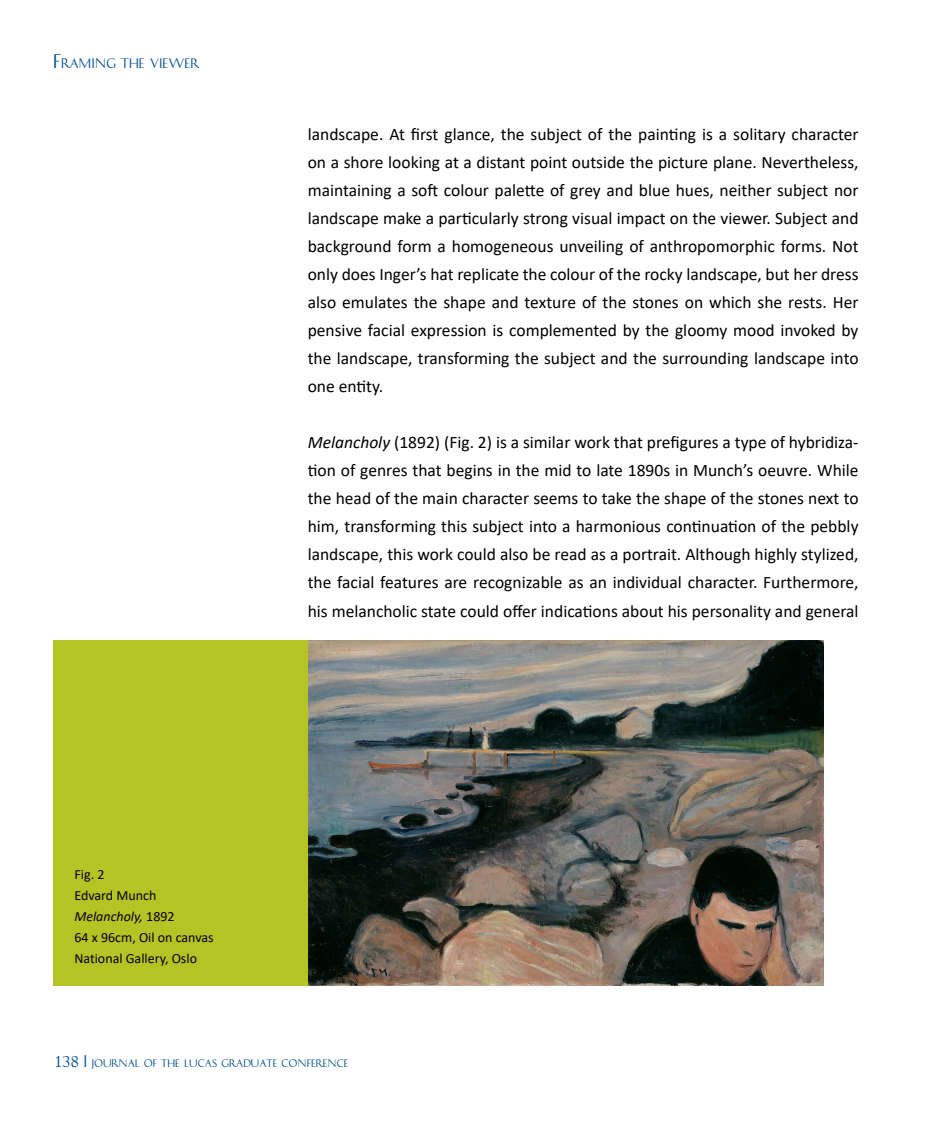
<style>
.page{position:relative;width:943px;height:1127px;background:#fff}
.page>*{position:absolute;margin:0;border:0;box-sizing:border-box;transform-origin:0 0}
.t1{font:17.5px/28px "Calibri";color:#000;text-align:justify}
.t2{font:14px/21px "Calibri";color:#000}
.t3{font:12.25px "History Two";color:#004f90}
.t4{font:9.8px "History Two";color:#004f90}
.s1{font-size:17.5px}
.s2{font-style:italic}
.s3{font-size:14px}
</style>
<div class="page">
<img style="left:308px;top:640px;width:515px;height:345px">
<div style="left:53px;top:640px;width:255px;height:345px;background:#b6c324"></div>
<p class="t3" style="left:53px;top:55px;width:147px"><span class="s1">F</span>RAMI NG THE VIEWER</p>
<p class="t1" style="left:308px;top:120px;width:552px">landscape. At first glance, the subject of the painting is a solitary character on a shore looking at a distant point outside the picture plane. Nevertheless, maintaining a soft colour palette of grey and blue hues, neither subject nor landscape make a particularly strong visual impact on the viewer. Subject and background form a homogeneous unveiling of anthropomorphic forms. Not only does Inger’s hat replicate the colour of the rocky landscape, but her dress also emulates the shape and texture of the stones on which she rests. Her pensive facial expression is complemented by the gloomy mood invoked by the landscape, transforming the subject and the surrounding landscape into one entity.</p>
<p class="t1" style="left:308px;top:428px;width:552px"><span class="s2">Melancholy</span> (1892) (Fig. 2) is a similar work that prefigures a type of hybridiza&shy;tion of genres that begins in the mid to late 1890s in Munch’s oeuvre. While the head of the main character seems to take the shape of the stones next to him, transforming this subject into a harmonious continuation of the pebbly landscape, this work could also be read as a portrait. Although highly stylized, the facial features are recognizable as an individual character. Furthermore, his melancholic state could offer indications about his personality and general</p>
<p class="t2" style="left:74px;top:863px;width:141px">Fig. 2<br>Edvard Munch<br><span class="s2">Melancholy,</span> 1892<br>64 x 96cm, Oil on canvas<br>National Gallery, Oslo</p>
<p class="t4" style="left:55px;top:1057px;width:295px"><span class="s3">138 |</span> JOURNAL OF THE LUCAS GRADUATE CONFERENCE</p>
</div>
